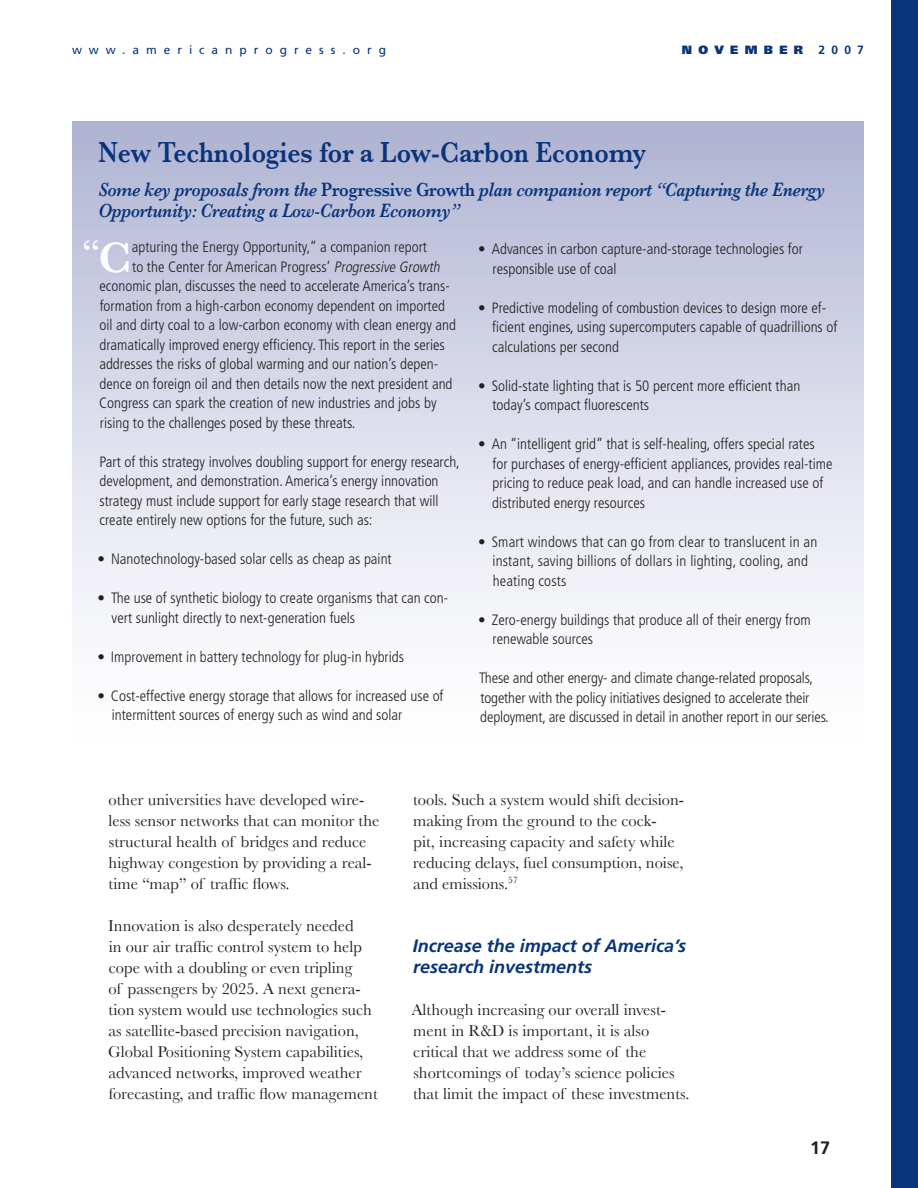
<style>
.page{position:relative;width:918px;height:1188px;background:#fff}
.page>*{position:absolute;margin:0;border:0;box-sizing:border-box;transform-origin:0 0}
.t1{font:600 44.4px "Baskerville";color:#fff}
.t2{font:600 30.9px "Baskerville";color:#fff}
.t3{font:600 29.7px "Baskerville";color:#08347b;scale:.86 1}
.t4{font:italic 600 19.8px/21.6px "Baskerville";letter-spacing:-.01em;color:#08347b;scale:.86 1}
.t5{font:italic 700 18px/21px "Frutiger";color:#08347b}
.t6{font:700 18px "Frutiger";color:#231f20}
.t7{font:16.5px/21px "Baskerville";color:#231f20}
.t8{font:300 condensed 15px/19.5px "Frutiger";color:#231f20}
.t9{font:12px "Frutiger";letter-spacing:.58em;color:#08347b}
.t10{font:900 12px "Frutiger";letter-spacing:.52em;color:#08347b}
.t11{font:700 12px "Frutiger";color:#08347b}
.s1{font-style:normal}
.s2{font-style:italic}
</style>
<div class="page">
<div style="left:891px;top:0;width:27px;height:1188px;background:#08347b"></div>
<div style="left:72px;top:122px;width:792px;height:642px;background:linear-gradient(to bottom,#b3b7d5,#fff)"></div>
<p class="t9" style="left:72px;top:43px;width:316px">www.americanprogress.org</p>
<p class="t10" style="left:682px;top:42px;width:123px">NOVEMBER</p>
<p class="t11" style="left:819px;top:43px;width:47px">2007</p>
<h3 class="t3" style="left:98px;top:135px;width:638px">New Technologies for a Low-Carbon Economy</h3>
<h3 class="t4" style="left:98px;top:178px;width:847px">Some key proposals from the <span class="s1">Progressive Growth</span> plan companion report “Capturing the Energy<br>Opportunity: Creating a Low-Carbon Economy”</h3>
<h2 class="t2" style="left:82px;top:232px;width:19px">“</h2>
<h1 class="t1" style="left:99px;top:231px;width:34px">C</h1>
<p class="t8" style="left:132px;top:238px;width:297px">apturing the Energy Opportunity,” a companion report</p>
<p class="t8" style="left:132px;top:257px;width:312px">to the Center for American Progress’ <span class="s2">Progressive Growth</span></p>
<p class="t8" style="left:100px;top:277px;width:352px">economic plan, discusses the need to accelerate America’s trans-</p>
<p class="t8" style="left:100px;top:296px;width:347px">formation from a high-carbon economy dependent on imported</p>
<p class="t8" style="left:100px;top:316px;width:358px">oil and dirty coal to a low-carbon economy with clean energy and</p>
<p class="t8" style="left:100px;top:335px;width:347px">dramatically improved energy efficiency. This report in the series</p>
<p class="t8" style="left:99px;top:355px;width:340px">addresses the risks of global warming and our nation’s depen-</p>
<p class="t8" style="left:100px;top:374px;width:355px">dence on foreign oil and then details now the next president and</p>
<p class="t8" style="left:99px;top:394px;width:339px">Congress can spark the creation of new industries and jobs by</p>
<p class="t8" style="left:100px;top:413px;width:257px">rising to the challenges posed by these threats.</p>
<p class="t8" style="left:99px;top:452px;width:362px">Part of this strategy involves doubling support for energy research, development, and demonstration. America’s energy innovation strategy must include support for early stage research that will create entirely new options for the future, such as:</p>
<p class="t8" style="left:98px;top:550px;width:296px">• Nanotechnology-based solar cells as cheap as paint</p>
<p class="t8" style="left:112px;top:589px;width:338px;text-indent:-14px">• The use of synthetic biology to create organisms that can con&shy;vert sunlight directly to next-generation fuels</p>
<p class="t8" style="left:98px;top:647px;width:308px">• Improvement in battery technology for plug-in hybrids</p>
<p class="t8" style="left:112px;top:686px;width:333px;text-indent:-14px">• Cost-effective energy storage that allows for increased use of intermittent sources of energy such as wind and solar</p>
<p class="t8" style="left:493px;top:240px;width:312px;text-indent:-14px">• Advances in carbon capture-and-storage technologies for responsible use of coal</p>
<p class="t8" style="left:492px;top:298px;width:347px;text-indent:-14px">• Predictive modeling of combustion devices to design more ef&shy;ficient engines, using supercomputers capable of quadrillions of calculations per second</p>
<p class="t8" style="left:492px;top:376px;width:309px;text-indent:-14px">• Solid-state lighting that is 50 percent more efficient than today’s compact fluorescents</p>
<p class="t8" style="left:492px;top:435px;width:342px;text-indent:-14px">• An “intelligent grid” that is self-healing, offers special rates for purchases of energy-efficient appliances, provides real-time pricing to reduce peak load, and can handle increased use of distributed energy resources</p>
<p class="t8" style="left:493px;top:532px;width:326px;text-indent:-14px">• Smart windows that can go from clear to translucent in an instant, saving billions of dollars in lighting, cooling, and heating costs</p>
<p class="t8" style="left:493px;top:610px;width:320px;text-indent:-14px">• Zero-energy buildings that produce all of their energy from renewable sources</p>
<p class="t8" style="left:479px;top:669px;width:351px">These and other energy- and climate change-related proposals, together with the policy initiatives designed to accelerate their deployment, are discussed in detail in another report in our series.</p>
<p class="t7" style="left:109px;top:789px;width:272px">other universities have developed wire&shy;less sensor networks that can monitor the structural health of bridges and reduce highway congestion by providing a real&shy;time “map” of traffic flows.</p>
<p class="t7" style="left:108px;top:915px;width:271px">Innovation is also desperately needed<br>in our air traffic control system to help cope with a doubling or even tripling<br>of passengers by 2025. A next genera&shy;tion system would use technologies such as satellite-based precision navigation, Global Positioning System capabilities, advanced networks, improved weather forecasting, and traffic flow management</p>
<p class="t7" style="left:413px;top:789px;width:273px">tools. Such a system would shift decision&shy;making from the ground to the cock-<br>pit, increasing capacity and safety while reducing delays, fuel consumption, noise, and emissions.<sup>57</sup></p>
<p class="t5" style="left:413px;top:935px;width:275px">Increase the impact of America’s research investments</p>
<p class="t7" style="left:411px;top:999px;width:280px">Although increasing our overall invest&shy;ment in R&amp;D is important, it is also critical that we address some of the shortcomings of today’s science policies that limit the impact of these investments.</p>
<p class="t6" style="left:810px;top:1137px;width:22px">17</p>
</div>
